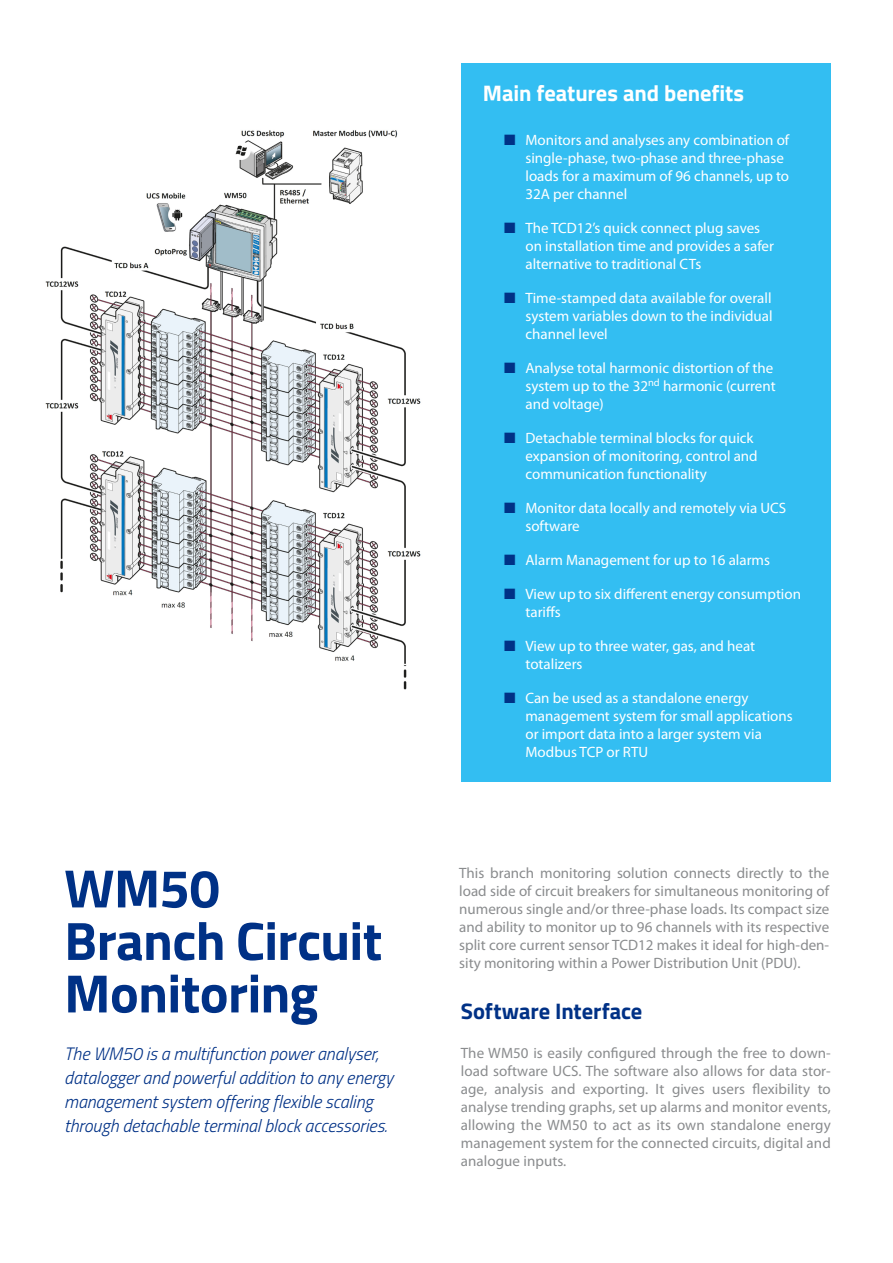
<style>
.page{position:relative;width:893px;height:1263px;background:#fff}
.page>*{position:absolute;margin:0;border:0;box-sizing:border-box;transform-origin:0 0}
.Heading_2_DB{font:700 54px/52.5px "Titillium";letter-spacing:-.01em;color:#003186}
.Heading_3{font:700 22.5px "Titillium";letter-spacing:-.005em;color:#fff}
.Heading_3_DB{font:700 22.5px "Titillium";letter-spacing:-.005em;color:#003186}
.Heading_Highlighted{font:italic 300 18px/24px "Titillium";letter-spacing:-.005em;color:#003186}
.t1{font:15px/18px "Myriad Pro";color:#fff}
.Body_1_Justified{font:15px/18px "Myriad Pro";color:#8a8c8e;text-align:justify}
.s1{color:#003186}
</style>
<div class="page">
<div style="left:461px;top:63px;width:370px;height:718px;background:#33bef2"></div>
<img style="left:45px;top:130px;width:376px;height:560px">
<p class="Heading_2_DB" style="left:64px;top:859px;width:320px">WM50<br>Branch Circuit<br>Monitoring</p>
<p class="Heading_Highlighted" style="left:64px;top:1040px;width:330px">The WM50 is a multifunction power analyser, datalogger and powerful addition to any energy management system offering flexible scaling through detachable terminal block accessories.</p>
<p class="Heading_3" style="left:483px;top:76px;width:263px">Main features and benefits</p>
<p class="t1" style="left:525px;top:130px;width:265px;text-indent:-21px"><span class="s1">■</span> Monitors and analyses any combination of single-phase, two-phase and three-phase loads for a maximum of 96 channels, up to 32A per channel</p>
<p class="t1" style="left:525px;top:218px;width:250px;text-indent:-21px"><span class="s1">■</span> The TCD12’s quick connect plug saves on installation time and provides a safer alternative to traditional CTs</p>
<p class="t1" style="left:525px;top:288px;width:249px;text-align:justify;text-indent:-21px"><span class="s1">■</span> Time-stamped data available for overall system variables down to the individual channel level</p>
<p class="t1" style="left:525px;top:358px;width:252px;text-indent:-21px"><span class="s1">■</span> Analyse total harmonic distortion of the system up to the 32<sup>nd</sup> harmonic (current and voltage)</p>
<p class="t1" style="left:525px;top:428px;width:234px;text-indent:-21px"><span class="s1">■</span> Detachable terminal blocks for quick expansion of monitoring, control and communication functionality</p>
<p class="t1" style="left:525px;top:498px;width:262px;text-indent:-21px"><span class="s1">■</span> Monitor data locally and remotely via UCS software</p>
<p class="t1" style="left:504px;top:550px;width:267px"><span class="s1">■</span> Alarm Management for up to 16 alarms</p>
<p class="t1" style="left:525px;top:584px;width:277px;text-indent:-21px"><span class="s1">■</span> View up to six different energy consumption tariffs</p>
<p class="t1" style="left:525px;top:636px;width:231px;text-indent:-21px"><span class="s1">■</span> View up to three water, gas, and heat totalizers</p>
<p class="t1" style="left:525px;top:688px;width:269px;text-indent:-21px"><span class="s1">■</span> Can be used as a standalone energy management system for small applications or import data into a larger system via<br>Modbus TCP or RTU</p>
<p class="Body_1_Justified" style="left:459px;top:864px;width:371px">This branch monitoring solution connects directly to the load side of circuit breakers for simultaneous monitoring of numerous single and/or three-phase loads. Its compact size and ability to monitor up to 96 channels with its respective split core current sensor TCD12 makes it ideal for high-den&shy;sity monitoring within a Power Distribution Unit (PDU).</p>
<p class="Heading_3_DB" style="left:461px;top:994px;width:183px">Software Interface</p>
<p class="Body_1_Justified" style="left:461px;top:1044px;width:371px">The WM50 is easily configured through the free to down&shy;load software UCS. The software also allows for data stor&shy;age, analysis and exporting. It gives users flexibility to analyse trending graphs, set up alarms and monitor events, allowing the WM50 to act as its own standalone energy management system for the connected circuits, digital and analogue inputs.</p>
</div>
